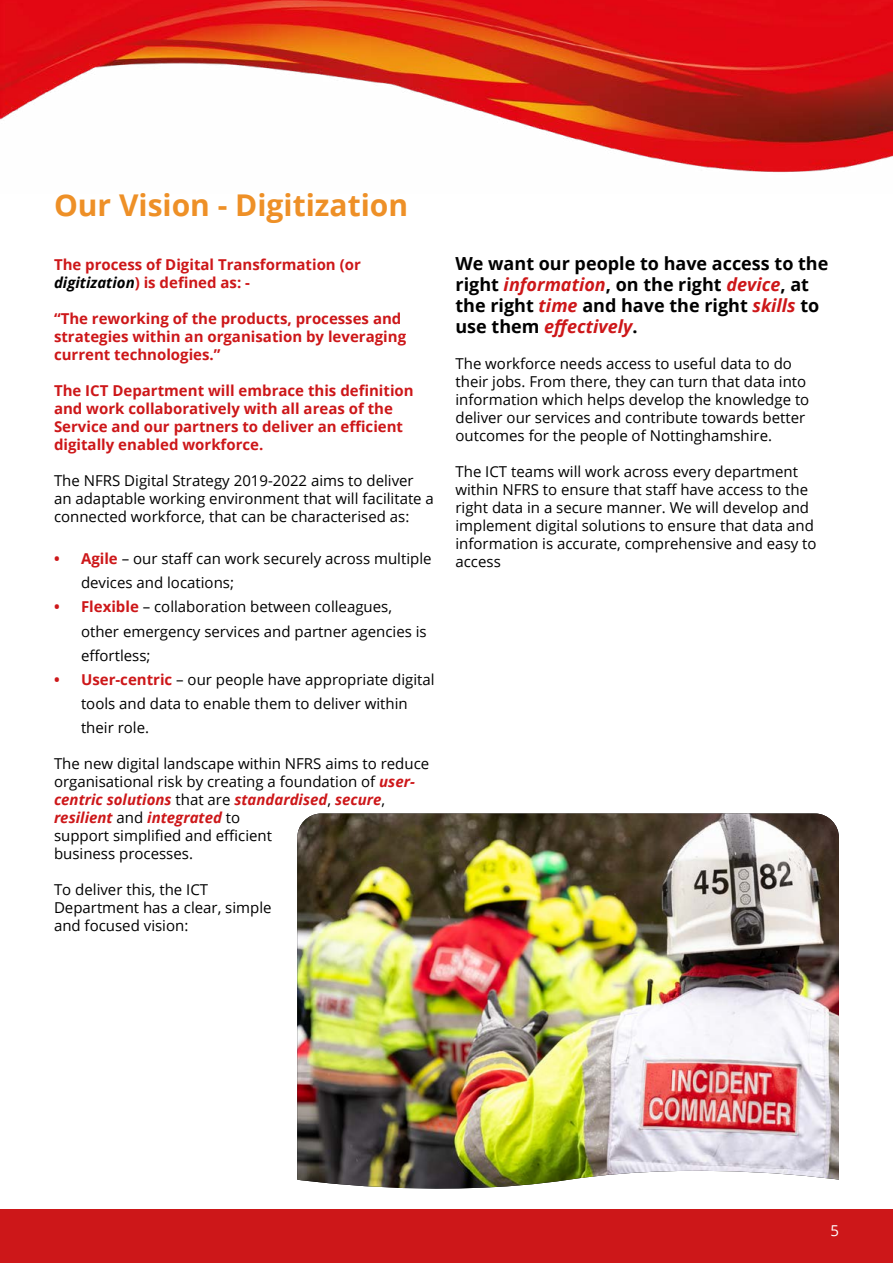
<style>
.page{position:relative;width:893px;height:1263px;background:#fff}
.page>*{position:absolute;margin:0;border:0;box-sizing:border-box;transform-origin:0 0}
.Header1{font:700 30px "Open Sans";color:#ee9027}
.t1{font:700 18px/21px "Open Sans";color:#000}
.t2{font:15px/18px "Open Sans";color:#000}
.t3{font:700 15px/18px "Open Sans";color:#cd1719}
.t4{font:15px "Open Sans";color:#fff}
.s1{font-style:italic;color:#000}
.s2{font-weight:700;color:#cd1719}
.s3{font-weight:700;font-style:italic;color:#cd1719}
.s4{font-style:italic;color:#cd1719}
</style>
<div class="page">
<img style="left:0;top:0;width:893px;height:173px">
<div style="left:0;top:1209px;width:893px;height:54px;background:#cd1719"></div>
<img style="left:297px;top:813px;width:542px;height:376px">
<p class="Header1" style="left:54px;top:184px;width:356px">Our Vision - Digitization</p>
<p class="t3" style="left:54px;top:256px;width:308px">The process of Digital Transformation (or <span class="s1">digitization</span>) is defined as: -</p>
<p class="t3" style="left:54px;top:310px;width:354px">“The reworking of the products, processes and strategies within an organisation by leveraging current technologies.”</p>
<p class="t3" style="left:54px;top:382px;width:361px">The ICT Department will embrace this definition and work collaboratively with all areas of the Service and our partners to deliver an efficient digitally enabled workforce.</p>
<p class="t2" style="left:54px;top:472px;width:381px">The NFRS Digital Strategy 2019-2022 aims to deliver an adaptable working environment that will facilitate a connected workforce, that can be characterised as:</p>
<p class="t2" style="left:81px;top:547px;width:352px;line-height:24px;text-indent:-27px"><span class="s2">• Agile</span> – our staff can work securely across multiple devices and locations;</p>
<p class="t2" style="left:81px;top:595px;width:347px;line-height:24px;text-indent:-27px"><span class="s2">• Flexible</span> – collaboration between colleagues, other emergency services and partner agencies is effortless;</p>
<p class="t2" style="left:81px;top:667px;width:355px;line-height:24px;text-indent:-27px"><span class="s2">• User-centric</span> – our people have appropriate digital tools and data to enable them to deliver within their role.</p>
<p class="t2" style="left:54px;top:754px;width:377px">The new digital landscape within NFRS aims to reduce organisational risk by creating a foundation of <span class="s3">user&shy;centric solutions</span> that are <span class="s3">standardised</span>, <span class="s3">secure</span>, <span class="s3">resilient</span> and <span class="s3">integrated</span> to<br>support simplified and efficient<br>business processes.</p>
<p class="t2" style="left:54px;top:880px;width:219px">To deliver this, the ICT<br>Department has a clear, simple and focused vision:</p>
<p class="t1" style="left:455px;top:253px;width:374px">We want our people to have access to the right <span class="s4">information</span>, on the right <span class="s4">device</span>, at the right <span class="s4">time</span> and have the right <span class="s4">skills</span> to use them <span class="s4">effectively</span>.</p>
<p class="t2" style="left:455px;top:354px;width:355px">The workforce needs access to useful data to do their jobs. From there, they can turn that data into information which helps develop the knowledge to deliver our services and contribute towards better outcomes for the people of Nottinghamshire.</p>
<p class="t2" style="left:455px;top:462px;width:363px">The ICT teams will work across every department within NFRS to ensure that staff have access to the right data in a secure manner. We will develop and implement digital solutions to ensure that data and information is accurate, comprehensive and easy to access</p>
<p class="t4" style="left:830px;top:1220px;width:10px">5</p>
</div>
